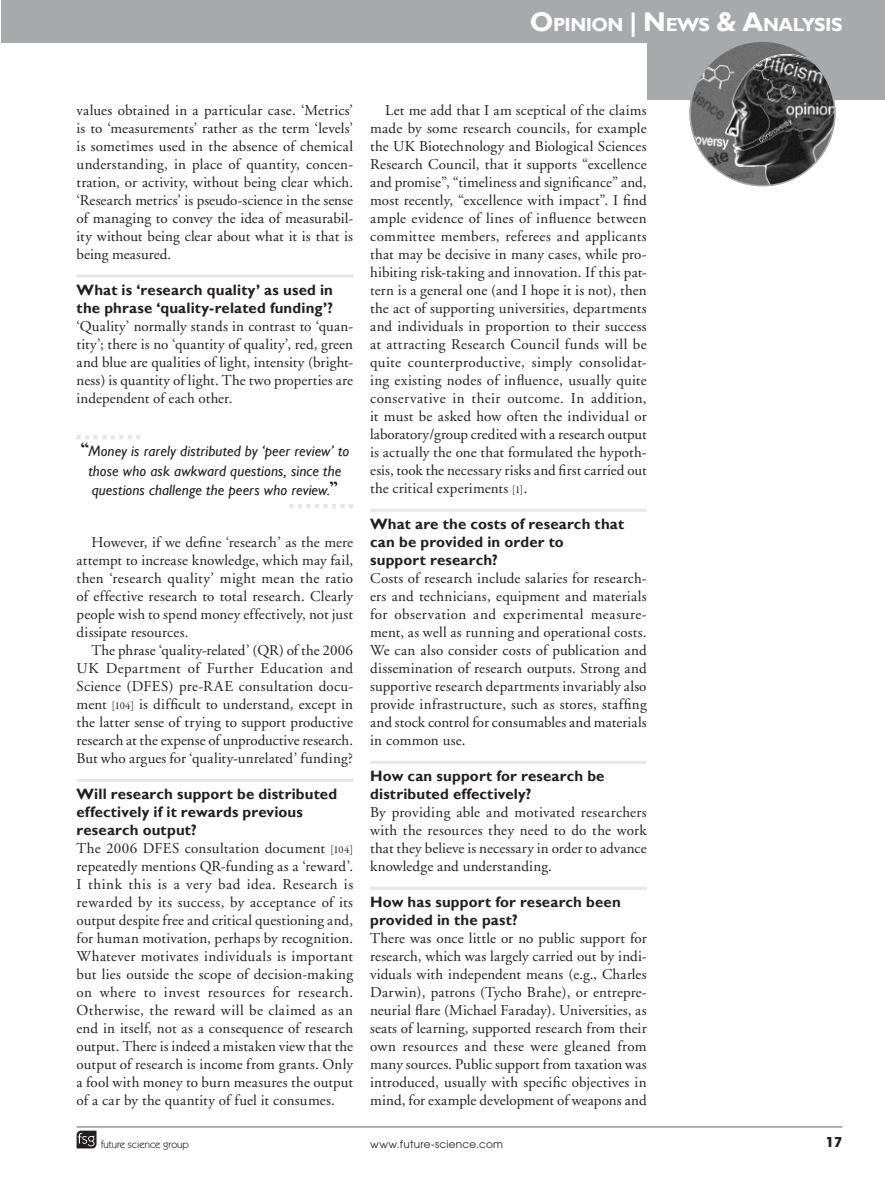
<style>
.page{position:relative;width:885px;height:1191px;background:#fff}
.page>*{position:absolute;margin:0;border:0;box-sizing:border-box;transform-origin:0 0}
.runningauthor{font:700 18.9px "Gill Sans";letter-spacing:-.03em;color:#fff}
.bodyindent{font:15px/18px "Adobe Garamond";letter-spacing:.01em;color:#231f20;text-align:justify}
.bodyfirst{font:15px/18px "Adobe Garamond";letter-spacing:.005em;color:#231f20;text-align:justify}
.crosshead1{font:700 15px/18px "Gill Sans";letter-spacing:.01em;color:#231f20}
.pulloutquote{font:italic 15px/19.5px "Gill Sans";letter-spacing:.01em;color:#231f20;text-align:center}
.t1{font:700 13.5px "Avant Garde";color:#231f20}
.t2{font:10.5px "Avant Garde";letter-spacing:.025em;color:#231f20}
.t3{font:10.5px "Itc Kabel";color:#231f20}
.s1{font-size:27px}
.s2{font-family:"Californian FB";font-weight:700;font-style:normal;font-size:21px}
.s3{font-family:"Garamond Premr Pro";font-size:10.5px}
</style>
<div class="page">
<hr style="left:77px;top:1126px;width:765px;height:1px;background:#a8a9ad">
<svg style="left:77px;top:1130px;width:19px;height:18px"></svg>
<div style="left:647px;top:0;width:237px;height:100px;background:#a8a9ad"></div>
<div style="left:1px;top:0;width:646px;height:42px;background:#a8a9ad"></div>
<hr style="left:77px;top:275px;width:276px;height:3px;background:#e6e7e9">
<hr style="left:77px;top:779px;width:276px;height:3px;background:#e6e7e9">
<hr style="left:370px;top:509px;width:276px;height:3px;background:#e6e7e9">
<hr style="left:370px;top:761px;width:276px;height:3px;background:#e6e7e9">
<hr style="left:370px;top:887px;width:276px;height:3px;background:#e6e7e9">
<svg style="left:77px;top:435px;width:63px;height:4px"></svg>
<svg style="left:289px;top:504px;width:64px;height:4px"></svg>
<img style="left:690px;top:41px;width:144px;height:145px;border-radius:72px">
<p class="runningauthor" style="left:530px;top:14px;width:314px"><span class="s1">O</span>PINION <span class="s1">| N</span> EWS <span class="s1">&amp; A</span>NALYSIS</p>
<p class="bodyindent" style="left:77px;top:101px;width:278px">values obtained in a particular case. ‘Metrics’ is to ‘measurements’ rather as the term ‘levels’ is sometimes used in the absence of chemical understanding, in place of quantity, concen&shy;tration, or activity, without being clear which. ‘Research metrics’ is pseudo-science in the sense of managing to convey the idea of measurabil&shy;ity without being clear about what it is that is being measured.</p>
<p class="crosshead1" style="left:77px;top:281px;width:258px">What is ‘research quality’ as used in the phrase ‘quality-related funding’?</p>
<p class="bodyfirst" style="left:77px;top:317px;width:278px">‘Quality’ normally stands in contrast to ‘quan&shy;tity’; there is no ‘quantity of quality’, red, green and blue are qualities of light, intensity (bright&shy;ness) is quantity of light. The two properties are independent of each other.</p>
<p class="pulloutquote" style="left:80px;top:442px;width:270px"><span class="s2">“</span>Money is rarely distributed by ‘peer review’ to those who ask awkward questions, since the questions challenge the peers who review.<span class="s2">”</span></p>
<p class="bodyindent" style="left:77px;top:533px;width:278px;text-indent:15px">However, if we define ‘research’ as the mere attempt to increase knowledge, which may fail, then ‘research quality’ might mean the ratio of effective research to total research. Clearly people wish to spend money effectively, not just dissipate resources.</p>
<p class="bodyindent" style="left:77px;top:641px;width:278px;text-indent:15px">The phrase ‘quality-related’ (QR) of the 2006<br>UK Department of Further Education and Science (DFES) pre-RAE consultation docu&shy;ment <span class="s3">[104]</span> is difficult to understand, except in the latter sense of trying to support productive research at the expense of unproductive research.<br>But who argues for ‘quality-unrelated’ funding?</p>
<p class="crosshead1" style="left:77px;top:785px;width:262px">Will research support be distributed effectively if it rewards previous research output?</p>
<p class="bodyfirst" style="left:77px;top:839px;width:278px">The 2006 DFES consultation document <span class="s3">[104] </span>repeatedly mentions QR-funding as a ‘reward’.<br>I think this is a very bad idea. Research is rewarded by its success, by acceptance of its output despite free and critical questioning and, for human motivation, perhaps by recognition.<br>Whatever motivates individuals is important but lies outside the scope of decision-making on where to invest resources for research.<br>Otherwise, the reward will be claimed as an end in itself, not as a consequence of research output. There is indeed a mistaken view that the output of research is income from grants. Only a fool with money to burn measures the output of a car by the quantity of fuel it consumes.</p>
<p class="bodyindent" style="left:370px;top:101px;width:278px;text-indent:15px">Let me add that I am sceptical of the claims made by some research councils, for example the UK Biotechnology and Biological Sciences Research Council, that it supports “excellence and promise”, “timeliness and significance” and, most recently, “excellence with impact”. I find ample evidence of lines of influence between committee members, referees and applicants that may be decisive in many cases, while pro&shy;hibiting risk-taking and innovation. If this pat&shy;tern is a general one (and I hope it is not), then the act of supporting universities, departments and individuals in proportion to their success at attracting Research Council funds will be quite counterproductive, simply consolidat&shy;ing existing nodes of influence, usually quite conservative in their outcome. In addition, it must be asked how often the individual or laboratory/group credited with a research output is actually the one that formulated the hypoth&shy;esis, took the necessary risks and first carried out the critical experiments <span class="s3">[1]</span>.</p>
<p class="crosshead1" style="left:370px;top:515px;width:255px">What are the costs of research that can be provided in order to<br>support research?</p>
<p class="bodyfirst" style="left:370px;top:569px;width:278px">Costs of research include salaries for research&shy;ers and technicians, equipment and materials for observation and experimental measure&shy;ment, as well as running and operational costs.<br>We can also consider costs of publication and dissemination of research outputs. Strong and supportive research departments invariably also provide infrastructure, such as stores, staffing and stock control for consumables and materials in common use.</p>
<p class="crosshead1" style="left:370px;top:767px;width:236px">How can support for research be distributed effectively?</p>
<p class="bodyfirst" style="left:370px;top:803px;width:278px">By providing able and motivated researchers with the resources they need to do the work that they believe is necessary in order to advance knowledge and understanding.</p>
<p class="crosshead1" style="left:370px;top:893px;width:252px">How has support for research been provided in the past?</p>
<p class="bodyfirst" style="left:370px;top:929px;width:278px">There was once little or no public support for research, which was largely carried out by indi&shy;viduals with independent means (e.g., Charles Darwin), patrons (Tycho Brahe), or entrepre&shy;neurial flare (Michael Faraday). Universities, as seats of learning, supported research from their own resources and these were gleaned from many sources. Public support from taxation was introduced, usually with specific objectives in mind, for example development of weapons and</p>
<p class="t3" style="left:101px;top:1138px;width:90px">future science group</p>
<p class="t2" style="left:370px;top:1138px;width:134px">www.future-science.com</p>
<p class="t1" style="left:825px;top:1133px;width:18px">17</p>
</div>
